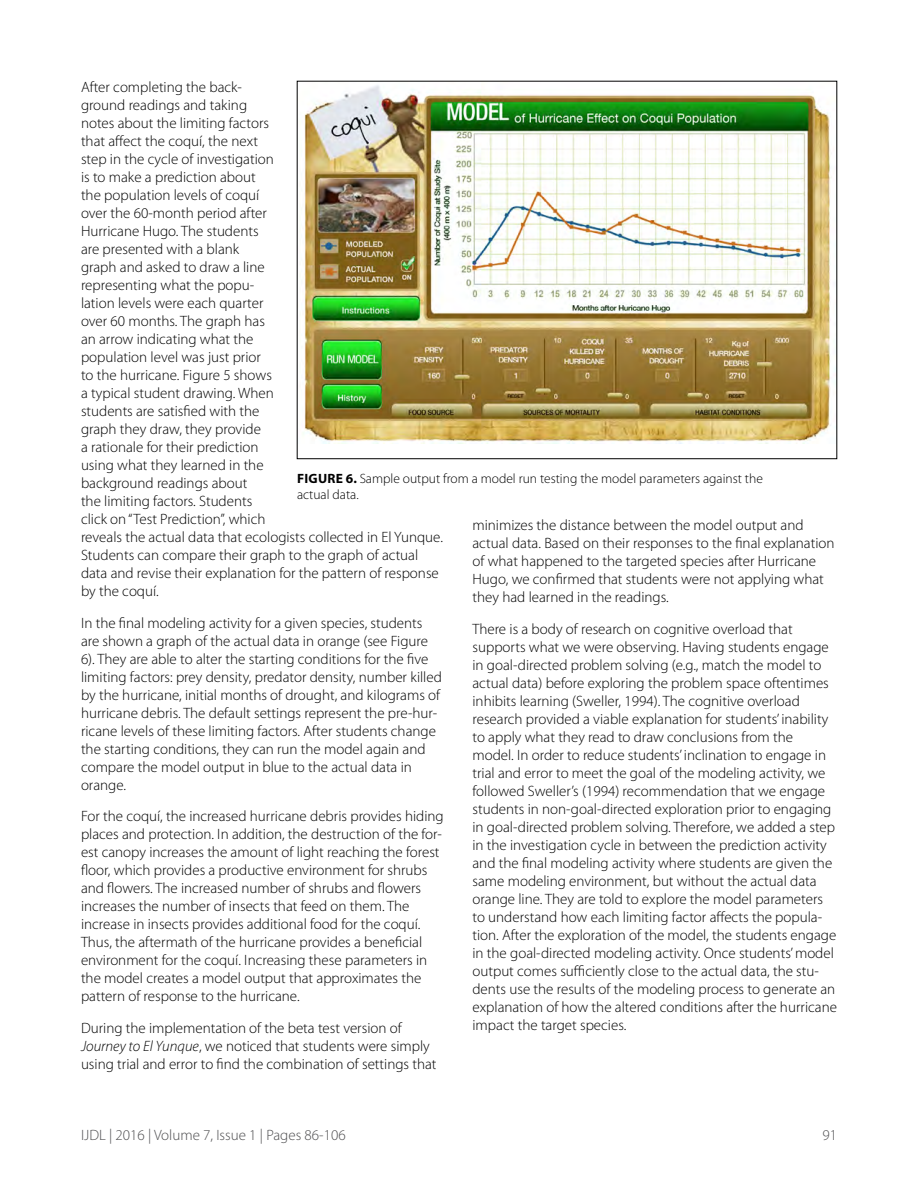
<style>
.page{position:relative;width:918px;height:1188px;background:#fff}
.page>*{position:absolute;margin:0;border:0;box-sizing:border-box;transform-origin:0 0}
.t1{font:300 15px/18px "Myriad Pro";color:#000}
.t2{font:300 15px "Myriad Pro";color:#4d4d4f}
.t3{font:300 13.5px/16.2px "Myriad Pro";color:#000}
.s1{font-style:italic}
.s2{font-weight:700}
</style>
<div class="page">
<img style="left:304px;top:85px;width:527px;height:358px">
<p class="t1" style="left:81px;top:79px;width:364px">After completing the back-<br>ground readings and taking<br>notes about the limiting factors<br>that affect the coquí, the next<br>step in the cycle of investigation<br>is to make a prediction about<br>the population levels of coquí<br>over the 60-month period after<br>Hurricane Hugo. The students<br>are presented with a blank<br>graph and asked to draw a line<br>representing what the popu-<br>lation levels were each quarter<br>over 60 months. The graph has<br>an arrow indicating what the<br>population level was just prior<br>to the hurricane. Figure 5 shows<br>a typical student drawing. When<br>students are satisfied with the<br>graph they draw, they provide<br>a rationale for their prediction<br>using what they learned in the<br>background readings about<br>the limiting factors. Students<br>click on “Test Prediction”, which<br>reveals the actual data that ecologists collected in El Yunque.<br>Students can compare their graph to the graph of actual data and revise their explanation for the pattern of response by the coquí.</p>
<p class="t1" style="left:81px;top:614px;width:362px">In the final modeling activity for a given species, students are shown a graph of the actual data in orange (see Figure 6). They are able to alter the starting conditions for the five limiting factors: prey density, predator density, number killed by the hurricane, initial months of drought, and kilograms of hurricane debris. The default settings represent the pre-hur&shy;ricane levels of these limiting factors. After students change the starting conditions, they can run the model again and compare the model output in blue to the actual data in orange.</p>
<p class="t1" style="left:81px;top:808px;width:364px">For the coquí, the increased hurricane debris provides hiding places and protection. In addition, the destruction of the for&shy;est canopy increases the amount of light reaching the forest floor, which provides a productive environment for shrubs and flowers. The increased number of shrubs and flowers increases the number of insects that feed on them. The increase in insects provides additional food for the coquí.<br>Thus, the aftermath of the hurricane provides a beneficial environment for the coquí. Increasing these parameters in the model creates a model output that approximates the pattern of response to the hurricane.</p>
<p class="t1" style="left:81px;top:1019px;width:357px">During the implementation of the beta test version of<br><span class="s1">Journey to El Yunque</span>, we noticed that students were simply using trial and error to find the combination of settings that</p>
<p class="t3" style="left:297px;top:470px;width:467px"><span class="s2">FIGURE 6.</span> Sample output from a model run testing the model parameters against the actual data.</p>
<p class="t1" style="left:472px;top:516px;width:364px">minimizes the distance between the model output and actual data. Based on their responses to the final explanation of what happened to the targeted species after Hurricane Hugo, we confirmed that students were not applying what they had learned in the readings.</p>
<p class="t1" style="left:472px;top:620px;width:366px">There is a body of research on cognitive overload that supports what we were observing. Having students engage in goal-directed problem solving (e.g., match the model to actual data) before exploring the problem space oftentimes inhibits learning (Sweller, 1994). The cognitive overload research provided a viable explanation for students’ inability to apply what they read to draw conclusions from the model. In order to reduce students’ inclination to engage in trial and error to meet the goal of the modeling activity, we followed Sweller’s (1994) recommendation that we engage students in non-goal-directed exploration prior to engaging in goal-directed problem solving. Therefore, we added a step in the investigation cycle in between the prediction activity and the final modeling activity where students are given the same modeling environment, but without the actual data orange line. They are told to explore the model parameters to understand how each limiting factor affects the popula&shy;tion. After the exploration of the model, the students engage in the goal-directed modeling activity. Once students’ model output comes sufficiently close to the actual data, the stu&shy;dents use the results of the modeling process to generate an explanation of how the altered conditions after the hurricane impact the target species.</p>
<p class="t2" style="left:81px;top:1126px;width:266px">IJDL | 2016 | Volume 7, Issue 1 | Pages 86-106</p>
<p class="t2" style="left:822px;top:1126px;width:16px">91</p>
</div>
